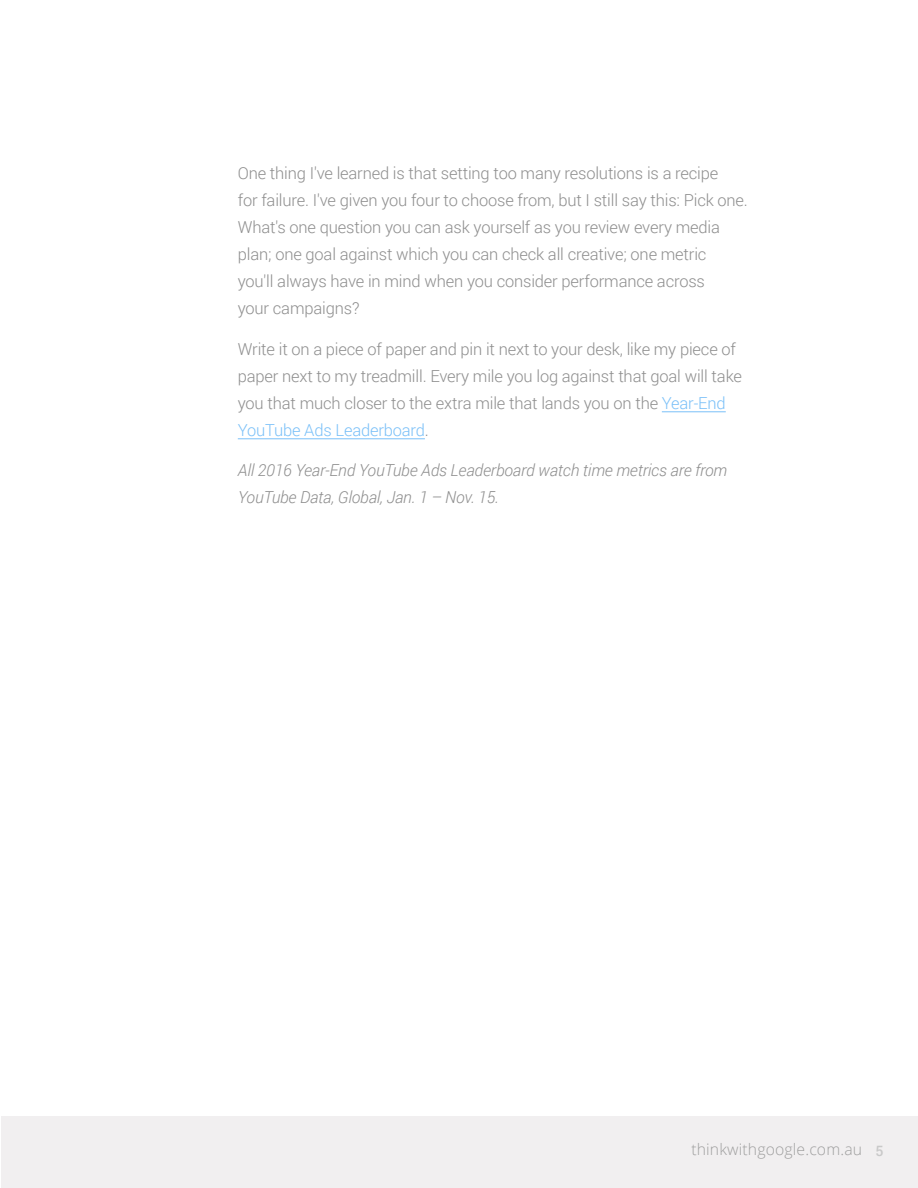
<style>
.page{position:relative;width:918px;height:1188px;background:#fff}
.page>*{position:absolute;margin:0;border:0;box-sizing:border-box;transform-origin:0 0}
.t1{font:300 16.5px/27px "Roboto";letter-spacing:-.01em;color:#8e8e8e}
.t2{font:italic 300 16.5px/27px "Roboto";letter-spacing:-.01em;color:#8e8e8e}
.t3{font:300 15.75px "Open Sans";letter-spacing:.01em;color:#9e9e9e}
.s1{color:#7ac0f8}
.s2{font-family:"Roboto";font-weight:500;font-size:14.25px;color:#c9c9c9}
</style>
<div class="page">
<div style="left:2px;top:1116px;width:916px;height:72px;background:#f1eff0"></div>
<hr style="left:662px;top:411px;width:64px;height:1px;background:#7ac0f8">
<hr style="left:238px;top:438px;width:187px;height:1px;background:#7ac0f8">
<p class="t1" style="left:238px;top:159px;width:512px">One thing I've learned is that setting too many resolutions is a recipe<br>for failure. I've given you four to choose from, but I still say this: Pick one.<br>What's one question you can ask yourself as you review every media plan; one goal against which you can check all creative; one metric<br>you'll always have in mind when you consider performance across<br>your campaigns?</p>
<p class="t1" style="left:238px;top:335px;width:506px">Write it on a piece of paper and pin it next to your desk, like my piece of paper next to my treadmill. Every mile you log against that goal will take you that much closer to the extra mile that lands you on the <span class="s1">Year-End YouTube Ads Leaderboard</span>.</p>
<p class="t2" style="left:238px;top:456px;width:491px">All 2016 Year-End YouTube Ads Leaderboard watch time metrics are from<br>YouTube Data, Global, Jan. 1 – Nov. 15.</p>
<p class="t3" style="left:691px;top:1139px;width:194px">thinkwithgoogle.com.au <span class="s2">5</span></p>
</div>
